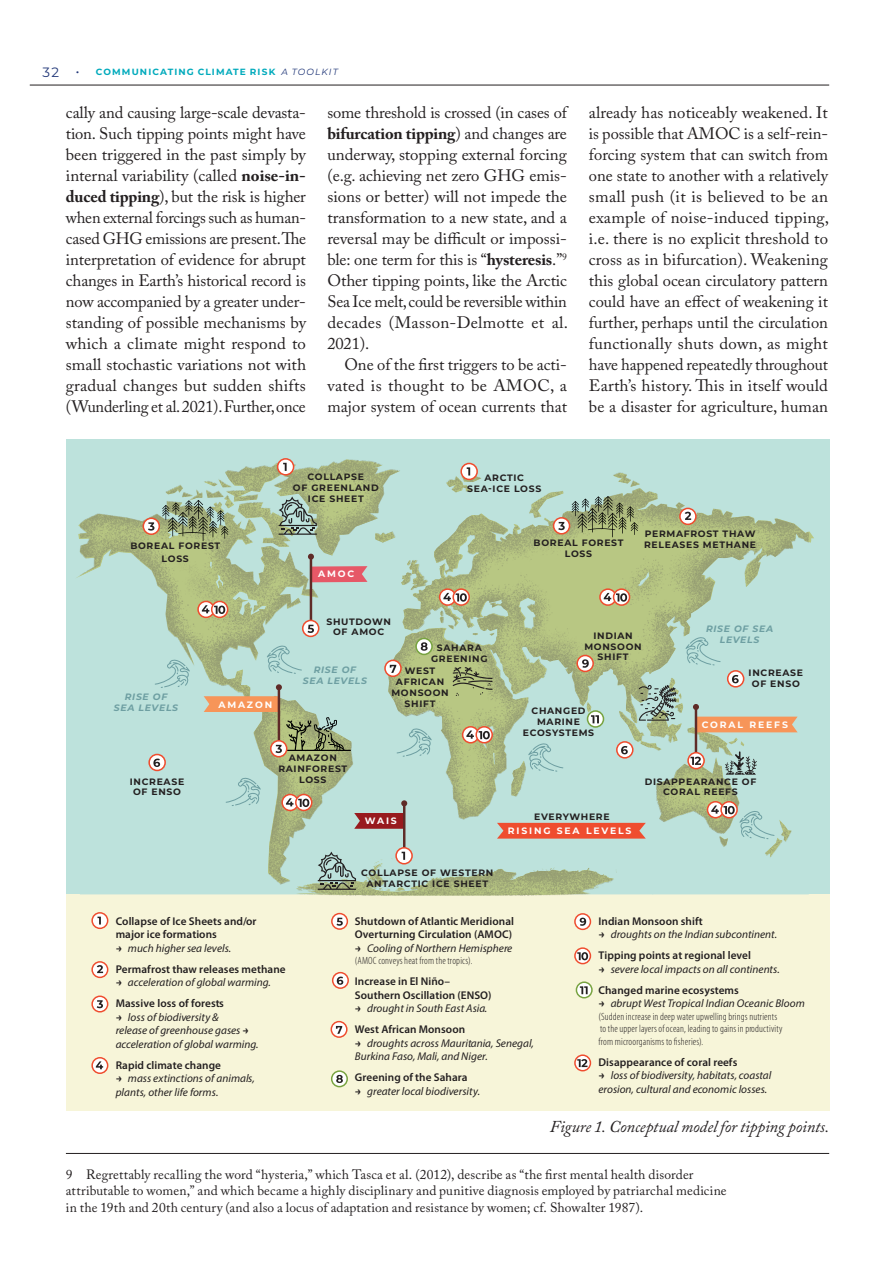
<style>
.page{position:relative;width:893px;height:1263px;background:#fff}
.page>*{position:absolute;margin:0;border:0;box-sizing:border-box;transform-origin:0 0}
.t1{font:16.5px/21px "Adobe Caslon Pro";color:#231f20;text-align:justify}
.Caption__L{font:italic 16.5px "Adobe Caslon Pro";letter-spacing:-.005em;color:#231f20}
.Footnote{font:13.5px/16.5px "Adobe Caslon Pro";letter-spacing:.01em;color:#231f20}
.t2{font:italic 11.25px/13.5px "Myriad Pro";color:#231f20}
.t3{font:600 11.25px/13.5px "Myriad Pro";letter-spacing:.005em;color:#231f20}
.t4{font:300 condensed 10.5px/12.6px "Myriad Pro";letter-spacing:.015em;color:#231f20}
.t5{font:700 9.3px/10.8px "Montserrat";letter-spacing:.075em;color:#231f20;text-align:center}
.t6{font:700 9.3px/13.6px "Montserrat";letter-spacing:.2em;color:#fff;text-align:center}
.t7{font:italic 700 9.3px/10.8px "Montserrat";letter-spacing:.075em;color:#6e9fa2;text-align:center}
.t8{font:700 9px "Montserrat";letter-spacing:.125em;color:#00aabc}
.s1{font-weight:400;font-size:13.5px;color:#223879}
.s2{font-weight:400;font-style:italic;color:#223879}
.s3{font-weight:700}
.s4{color:#231f20}
.s5{font-family:"Montserrat"}
.s6{font-weight:400;font-style:italic}
.s7{font-family:"Montserrat";font-weight:600;font-style:normal}
.s8{font-weight:600;font-style:normal}
</style>
<div class="page">
<hr style="left:30px;top:85px;width:799px;height:1px;background:#231f20">
<hr style="left:66px;top:1153px;width:763px;height:1px;background:#231f20">
<div style="left:66px;top:894px;width:763px;height:217px;background:#f7f5d9"></div>
<div style="left:66px;top:439px;width:763px;height:455px;background:#bde2dc"></div>
<img style="left:80px;top:513px;width:63px;height:63px">
<img style="left:798px;top:527px;width:11px;height:16px">
<svg style="left:91px;top:961px;width:17px;height:17px"></svg>
<svg style="left:91px;top:912px;width:17px;height:17px"></svg>
<svg style="left:91px;top:995px;width:17px;height:17px"></svg>
<svg style="left:91px;top:1057px;width:17px;height:17px"></svg>
<svg style="left:574px;top:947px;width:17px;height:17px"></svg>
<svg style="left:576px;top:981px;width:17px;height:17px"></svg>
<svg style="left:331px;top:1070px;width:17px;height:17px"></svg>
<svg style="left:331px;top:913px;width:17px;height:17px"></svg>
<svg style="left:331px;top:1021px;width:17px;height:17px"></svg>
<svg style="left:332px;top:972px;width:17px;height:17px"></svg>
<svg style="left:574px;top:913px;width:17px;height:17px"></svg>
<svg style="left:574px;top:1054px;width:17px;height:17px"></svg>
<svg style="left:143px;top:458px;width:655px;height:438px"></svg>
<p class="t8" style="left:43px;top:66px;width:297px"><span class="s1">32 •</span> COMMUNICATING CLIMATE RISK <span class="s2">A TOOLKIT</span></p>
<p class="t1" style="left:66px;top:102px;width:242px">cally and causing large-scale devasta&shy;tion. Such tipping points might have been triggered in the past simply by internal variability (called <span class="s3">noise-in&shy;duced tipping</span>), but the risk is higher when external forcings such as human&shy;cased GHG emissions are present. The interpretation of evidence for abrupt changes in Earth’s historical record is now accompanied by a greater under&shy;standing of possible mechanisms by which a climate might respond to small stochastic variations not with gradual changes but sudden shifts (Wunderling et al. 2021). Further, once</p>
<p class="t1" style="left:327px;top:102px;width:242px">some threshold is crossed (in cases of <span class="s3">bifurcation tipping</span>) and changes are underway, stopping external forcing (e.g. achieving net zero GHG emis&shy;sions or better) will not impede the transformation to a new state, and a reversal may be difficult or impossi&shy;ble: one term for this is “<span class="s3">hysteresis</span>.”<sup>9<br></sup>Other tipping points, like the Arctic Sea Ice melt, could be reversible within decades (Masson-Delmotte et al.<br>2021).</p>
<p class="t1" style="left:327px;top:354px;width:241px;text-indent:17px">One of the first triggers to be acti&shy;vated is thought to be AMOC, a major system of ocean currents that</p>
<p class="t1" style="left:589px;top:102px;width:242px">already has noticeably weakened. It is possible that AMOC is a self-rein&shy;forcing system that can switch from one state to another with a relatively small push (it is believed to be an example of noise-induced tipping, i.e. there is no explicit threshold to cross as in bifurcation). Weakening this global ocean circulatory pattern could have an effect of weakening it further, perhaps until the circulation functionally shuts down, as might have happened repeatedly throughout Earth’s history. This in itself would be a disaster for agriculture, human</p>
<p class="t5" style="left:293px;top:471px;width:87px">COLLAPSE<br>OF GREENLAND<br>ICE SHEET</p>
<p class="t5" style="left:467px;top:472px;width:76px">ARCTIC<br>SEA-ICE LOSS</p>
<p class="t5" style="left:130px;top:539px;width:91px;line-height:12.3px">BOREAL FOREST<br>LOSS</p>
<p class="t5" style="left:534px;top:537px;width:91px">BOREAL FOREST<br>LOSS</p>
<p class="t6" style="left:318px;top:567px;width:38px">AMOC</p>
<p class="t5" style="left:644px;top:528px;width:114px;text-align:left">PERMAFROST THAW<br>RELEASES METHANE</p>
<p class="t7" style="left:114px;top:691px;width:66px">RISE OF<br>SEA LEVELS</p>
<p class="t5" style="left:130px;top:775px;width:56px">INCREASE<br>OF ENSO</p>
<p class="t6" style="left:218px;top:697px;width:55px">AMAZON</p>
<p class="t5" style="left:326px;top:615px;width:66px">SHUTDOWN<br>OF AMOC</p>
<p class="t5" style="left:431px;top:642px;width:58px">SAHARA<br>GREENING</p>
<p class="t7" style="left:303px;top:664px;width:66px">RISE OF<br>SEA LEVELS</p>
<p class="t5" style="left:391px;top:665px;width:59px">WEST<br>AFRICAN<br>MONSOON<br>SHIFT</p>
<p class="t5" style="left:278px;top:752px;width:70px">AMAZON<br>RAINFOREST<br>LOSS</p>
<p class="t6" style="left:365px;top:814px;width:34px">WAIS</p>
<p class="t5" style="left:361px;top:867px;width:134px">COLLAPSE OF WESTERN<br>ANTARCTIC ICE SHEET</p>
<p class="t5" style="left:584px;top:630px;width:59px">INDIAN<br>MONSOON<br>SHIFT</p>
<p class="t5" style="left:523px;top:705px;width:73px">CHANGED<br>MARINE<br>ECOSYSTEMS</p>
<p class="t7" style="left:706px;top:623px;width:69px">RISE OF SEA<br>LEVELS</p>
<p class="t5" style="left:749px;top:667px;width:56px">INCREASE<br>OF ENSO</p>
<p class="t6" style="left:702px;top:717px;width:88px">CORAL REEFS</p>
<p class="t6" style="left:508px;top:809px;width:125px"><span class="s4">EVERYWHERE<br></span>RISING SEA LEVELS</p>
<p class="t5" style="left:645px;top:775px;width:113px">DISAPPEARANCE OF<br>CORAL REEFS</p>
<p class="t3" style="left:116px;top:914px;width:142px">Collapse of Ice Sheets and/or major ice formations</p>
<p class="t3" style="left:116px;top:937px;width:172px;line-height:21px"><span class="s5">→</span> <span class="s6">much higher sea levels.<br></span>Permafrost thaw releases methane</p>
<p class="t2" style="left:116px;top:972px;width:157px;line-height:21px"><span class="s7">→</span> acceleration of global warming.<br><span class="s8">Massive loss of forests</span></p>
<p class="t2" style="left:116px;top:1010px;width:144px"><span class="s7">→</span> loss of biodiversity &amp;<br>release of greenhouse gases <span class="s7">→ </span>acceleration of global warming.</p>
<p class="t3" style="left:116px;top:1058px;width:107px">Rapid climate change</p>
<p class="t2" style="left:116px;top:1071px;width:141px"><span class="s7">→</span> mass extinctions of animals, plants, other life forms.</p>
<p class="t3" style="left:355px;top:914px;width:161px">Shutdown of Atlantic Meridional<br>Overturning Circulation (AMOC)</p>
<p class="t2" style="left:355px;top:941px;width:159px"><span class="s7">→</span> Cooling of Northern Hemisphere</p>
<p class="t4" style="left:355px;top:955px;width:119px">(AMOC conveys heat from the tropics).</p>
<p class="t3" style="left:355px;top:975px;width:138px">Increase in El Niño–<br>Southern Oscillation (ENSO)</p>
<p class="t2" style="left:355px;top:998px;width:134px;line-height:21px"><span class="s7">→</span> drought in South East Asia.<br><span class="s8">West African Monsoon</span></p>
<p class="t2" style="left:355px;top:1036px;width:181px"><span class="s7">→</span> droughts across Mauritania, Senegal,<br>Burkina Faso, Mali, and Niger.</p>
<p class="t3" style="left:355px;top:1071px;width:114px">Greening of the Sahara</p>
<p class="t2" style="left:355px;top:1084px;width:127px"><span class="s7">→</span> greater local biodiversity.</p>
<p class="t3" style="left:598px;top:914px;width:106px">Indian Monsoon shift</p>
<p class="t2" style="left:598px;top:924px;width:180px;line-height:21px"><span class="s7">→</span> droughts on the Indian subcontinent.<br><span class="s8">Tipping points at regional level</span></p>
<p class="t2" style="left:598px;top:958px;width:183px;line-height:21px"><span class="s7">→</span> severe local impacts on all continents.<br><span class="s8">Changed marine ecosystems</span></p>
<p class="t2" style="left:598px;top:996px;width:208px"><span class="s7">→</span> abrupt West Tropical Indian Oceanic Bloom</p>
<p class="t4" style="left:598px;top:1010px;width:185px">(Sudden increaseindeep water upwelling brings nutrients to the upper layers ofocean, leading to gains in productivity from microorganisms to fisheries).</p>
<p class="t3" style="left:598px;top:1055px;width:140px">Disappearance of coral reefs</p>
<p class="t2" style="left:598px;top:1069px;width:174px"><span class="s7">→</span> loss of biodiversity, habitats, coastal erosion, cultural and economic losses.</p>
<p class="Caption__L" style="left:550px;top:1116px;width:281px">Figure 1. Conceptual model for tipping points.</p>
<p class="Footnote" style="left:66px;top:1166px;width:662px">9 Regrettably recalling the word “hysteria,” which Tasca et al. (2012), describe as “the first mental health disorder attributable to women,” and which became a highly disciplinary and punitive diagnosis employed by patriarchal medicine in the 19th and 20th century (and also a locus of adaptation and resistance by women; cf. Showalter 1987).</p>
</div>
